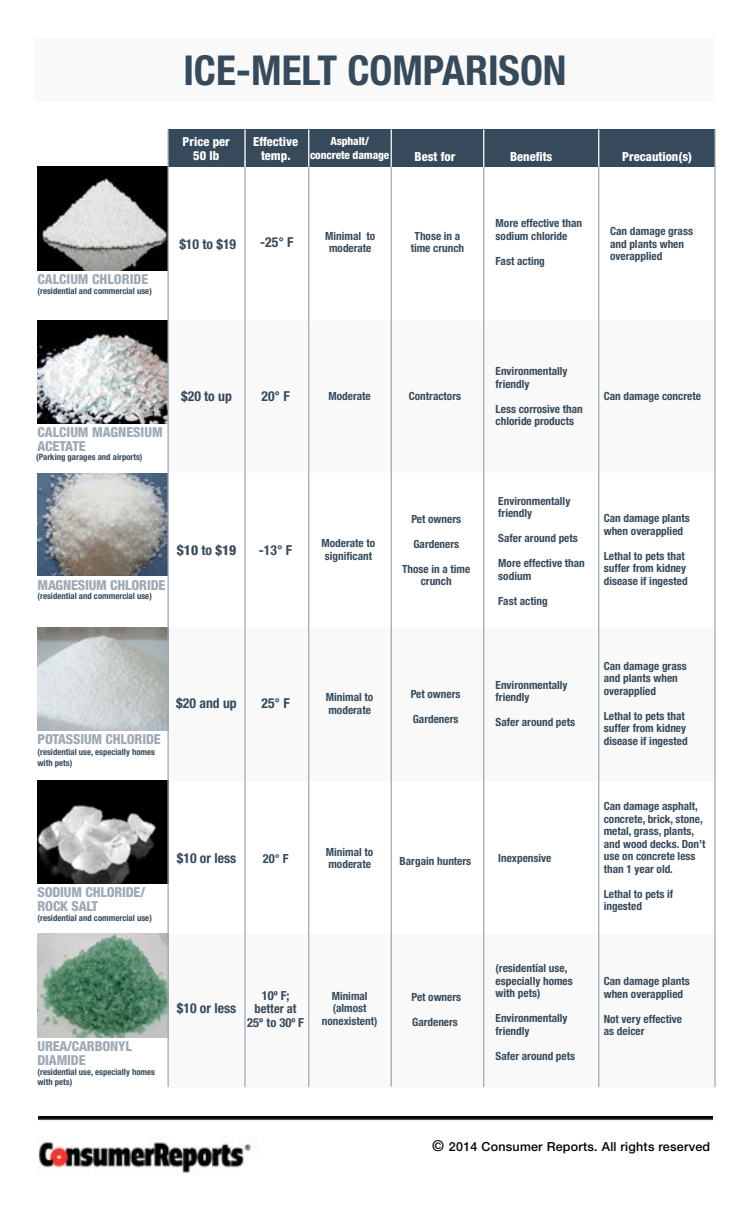
<style>
.page{position:relative;width:750px;height:1209px;background:#fff}
.page>*{position:absolute;margin:0;border:0;box-sizing:border-box;transform-origin:0 0}
.t1{font:700 condensed 41.25px "Helvetica Neue LT Std";color:#364a5b}
.t2{font:800 condensed 13.75px/13.8px "Helvetica Neue LT Std";letter-spacing:-.01em;color:#9da9b4}
.t3{font:700 condensed 13.75px "Helvetica Neue LT Std";color:#364a5b}
.t4{font:800 condensed 13.75px "Helvetica Neue LT Std";color:#364a5b}
.t5{font:800 condensed 12.5px/13.8px "Helvetica Neue LT Std";color:#fff;text-align:center}
.t6{font:500 12.5px "Helvetica Neue LT Std";letter-spacing:.02em;color:#000}
.t7{font:700 condensed 12.5px/13.8px "Helvetica Neue LT Std";color:#364a5b;text-align:center}
.t8{font:700 condensed 11.25px/12.5px "Helvetica Neue LT Std";color:#364a5b}
.t9{font:800 condensed 11.25px/13.8px "Helvetica Neue LT Std";letter-spacing:-.01em;color:#fff;text-align:center}
.t10{font:700 condensed 8.75px/10.5px "Helvetica Neue LT Std";color:#364a5b}
.s1{font-weight:700}
.s2{font-size:15px}
</style>
<div class="page">
<div style="left:169px;top:934px;width:547px;height:153px;background:#f9f9f9"></div>
<img style="left:38px;top:934px;width:130px;height:104px">
<img style="left:38px;top:781px;width:130px;height:103px">
<img style="left:38px;top:628px;width:130px;height:103px">
<img style="left:38px;top:473px;width:130px;height:103px">
<img style="left:38px;top:321px;width:130px;height:103px">
<img style="left:38px;top:167px;width:130px;height:104px">
<div style="left:169px;top:129px;width:546px;height:38px;background:#364a5b"></div>
<div style="left:169px;top:628px;width:547px;height:154px;background:#f9f9f9"></div>
<div style="left:168px;top:321px;width:547px;height:151px;background:#f9f9f9"></div>
<hr style="left:168px;top:129px;width:1px;height:958px;background:#9da9b4">
<div style="left:35px;top:38px;width:679px;height:64px;background:#f9f9f9"></div>
<hr style="left:244px;top:161px;width:2px;height:926px;background:#9da9b4">
<hr style="left:244px;top:129px;width:2px;height:38px;background:#fff">
<hr style="left:308px;top:129px;width:1px;height:38px;background:#fff">
<hr style="left:391px;top:129px;width:1px;height:39px;background:#fff">
<hr style="left:483px;top:129px;width:1px;height:39px;background:#fff">
<hr style="left:598px;top:129px;width:1px;height:38px;background:#fff">
<hr style="left:308px;top:167px;width:1px;height:920px;background:#9da9b4">
<hr style="left:391px;top:167px;width:1px;height:919px;background:#9da9b4">
<hr style="left:483px;top:167px;width:1px;height:920px;background:#9da9b4">
<hr style="left:598px;top:167px;width:1px;height:920px;background:#9da9b4">
<hr style="left:714px;top:129px;width:2px;height:958px;background:#9da9b4">
<img style="left:39px;top:1117px;width:673px;height:59px">
<div style="left:427px;top:1135px;width:304px;height:25px;background:#fff"></div>
<p class="t2" style="left:38px;top:272px;width:112px">CALCIUM CHLORIDE</p>
<p class="t10" style="left:38px;top:286px;width:116px">(residential and commercial use)</p>
<h1 class="t1" style="left:183px;top:45px;width:385px">ICE-MELT COMPARISON</h1>
<p class="t5" style="left:183px;top:134px;width:49px">Price per<br>50 lb</p>
<p class="t5" style="left:253px;top:134px;width:46px">Effective temp.</p>
<p class="t9" style="left:310px;top:134px;width:81px">Asphalt/ concrete damage</p>
<p class="t5" style="left:415px;top:149px;width:42px">Best for</p>
<p class="t5" style="left:510px;top:149px;width:44px">Benefits</p>
<p class="t5" style="left:622px;top:149px;width:71px">Precaution(s)</p>
<p class="t3" style="left:179px;top:235px;width:58px">$10 to $19</p>
<p class="t3" style="left:260px;top:234px;width:35px">-25° F</p>
<p class="t8" style="left:325px;top:229px;width:52px;text-align:center">Minimal to moderate</p>
<p class="t8" style="left:411px;top:229px;width:55px;text-align:center">Those in a time crunch</p>
<p class="t8" style="left:496px;top:217px;width:88px">More effective than sodium chloride</p>
<p class="t8" style="left:496px;top:254px;width:51px">Fast acting</p>
<p class="t8" style="left:610px;top:225px;width:85px">Can damage grass and plants when overapplied</p>
<p class="t2" style="left:38px;top:425px;width:127px">CALCIUM MAGNESIUM<br>ACETATE</p>
<p class="t10" style="left:36px;top:452px;width:108px">(Parking garages and airports)</p>
<p class="t3" style="left:181px;top:388px;width:52px">$20 to up</p>
<p class="t3" style="left:261px;top:388px;width:30px">20° F</p>
<p class="t8" style="left:329px;top:390px;width:44px">Moderate</p>
<p class="t2" style="left:38px;top:578px;width:129px">MAGNESIUM CHLORIDE</p>
<p class="t10" style="left:38px;top:590px;width:116px">(residential and commercial use)</p>
<p class="t4" style="left:177px;top:541px;width:61px">$10 <span class="s1">to $</span>19</p>
<p class="t3" style="left:259px;top:542px;width:35px">-13° F</p>
<p class="t8" style="left:322px;top:537px;width:55px">Moderate to significant</p>
<p class="t2" style="left:38px;top:732px;width:125px">POTASSIUM CHLORIDE</p>
<p class="t10" style="left:38px;top:747px;width:119px">(residential use, especially homes with pets)</p>
<p class="t3" style="left:176px;top:695px;width:62px">$20 and up</p>
<p class="t3" style="left:261px;top:695px;width:30px">25° F</p>
<p class="t8" style="left:326px;top:690px;width:49px">Minimal to moderate</p>
<p class="t2" style="left:38px;top:885px;width:109px">SODIUM CHLORIDE/<br>ROCK SALT</p>
<p class="t10" style="left:38px;top:912px;width:116px">(residential and commercial use)</p>
<p class="t3" style="left:177px;top:849px;width:61px">$10 or less</p>
<p class="t7" style="left:263px;top:852px;width:27px">20° F</p>
<p class="t8" style="left:326px;top:845px;width:49px">Minimal to moderate</p>
<p class="t2" style="left:38px;top:1039px;width:96px">UREA/CARBONYL<br>DIAMIDE</p>
<p class="t10" style="left:38px;top:1066px;width:119px">(residential use, especially homes with pets)</p>
<p class="t3" style="left:177px;top:999px;width:61px">$10 or less</p>
<p class="t7" style="left:247px;top:988px;width:58px">10º F; better at<br>25º to 30º F</p>
<p class="t8" style="left:322px;top:989px;width:57px;text-align:center">Minimal (almost nonexistent)</p>
<p class="t8" style="left:409px;top:390px;width:54px">Contractors</p>
<p class="t8" style="left:496px;top:365px;width:74px">Environmentally friendly</p>
<p class="t8" style="left:496px;top:402px;width:89px">Less corrosive than chloride products</p>
<p class="t8" style="left:604px;top:390px;width:99px">Can damage concrete</p>
<p class="t8" style="left:411px;top:512px;width:51px">Pet owners</p>
<p class="t8" style="left:413px;top:537px;width:47px">Gardeners</p>
<p class="t8" style="left:402px;top:562px;width:70px;text-align:center">Those in a time crunch</p>
<p class="t8" style="left:411px;top:688px;width:51px">Pet owners</p>
<p class="t8" style="left:413px;top:713px;width:47px">Gardeners</p>
<p class="t8" style="left:400px;top:854px;width:73px">Bargain hunters</p>
<p class="t8" style="left:412px;top:990px;width:51px">Pet owners</p>
<p class="t8" style="left:412px;top:1015px;width:47px">Gardeners</p>
<p class="t8" style="left:498px;top:494px;width:74px">Environmentally friendly</p>
<p class="t8" style="left:498px;top:532px;width:81px">Safer around pets</p>
<p class="t8" style="left:498px;top:557px;width:88px">More effective than sodium</p>
<p class="t8" style="left:498px;top:594px;width:51px">Fast acting</p>
<p class="t8" style="left:604px;top:512px;width:87px">Can damage plants when overapplied</p>
<p class="t8" style="left:604px;top:549px;width:85px">Lethal to pets that suffer from kidney disease if ingested</p>
<p class="t8" style="left:496px;top:678px;width:74px">Environmentally friendly</p>
<p class="t8" style="left:496px;top:715px;width:81px">Safer around pets</p>
<p class="t8" style="left:604px;top:659px;width:85px">Can damage grass and plants when overapplied</p>
<p class="t8" style="left:604px;top:709px;width:85px">Lethal to pets that suffer from kidney disease if ingested</p>
<p class="t8" style="left:498px;top:851px;width:55px">Inexpensive</p>
<p class="t8" style="left:496px;top:961px;width:79px">(residential use, especially homes with pets)</p>
<p class="t8" style="left:496px;top:1011px;width:74px">Environmentally friendly</p>
<p class="t8" style="left:496px;top:1049px;width:81px">Safer around pets</p>
<p class="t8" style="left:604px;top:800px;width:103px">Can damage asphalt, concrete, brick, stone, metal, grass, plants, and wood decks. Don’t use on concrete less than 1 year old.</p>
<p class="t8" style="left:604px;top:887px;width:71px">Lethal to pets if ingested</p>
<p class="t8" style="left:604px;top:975px;width:87px">Can damage plants when overapplied</p>
<p class="t8" style="left:604px;top:1012px;width:80px">Not very effective as deicer</p>
<p class="t6" style="left:432px;top:1139px;width:280px"><span class="s2">©</span> 2014 Consumer Reports. All rights reserved</p>
</div>
